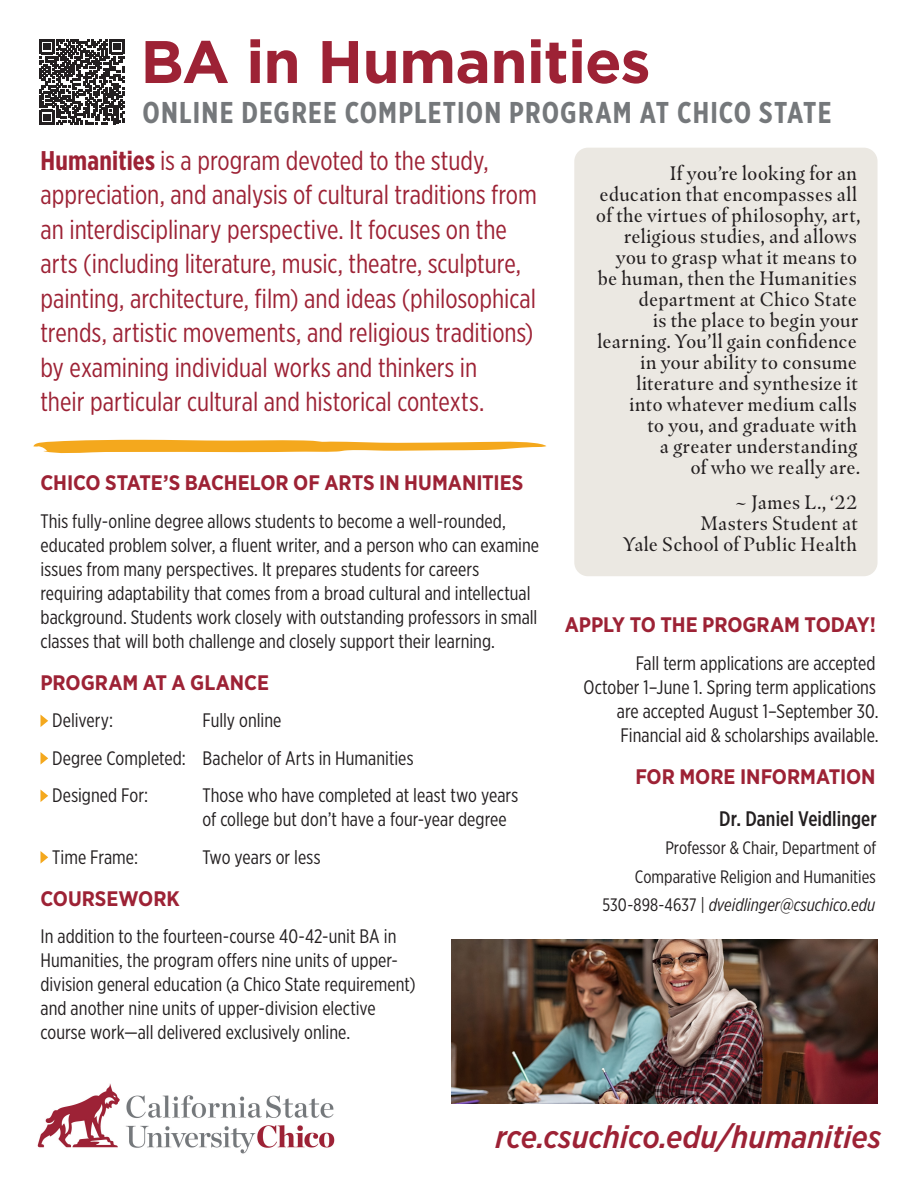
<style>
.page{position:relative;width:918px;height:1188px;background:#fff}
.page>*{position:absolute;margin:0;border:0;box-sizing:border-box;transform-origin:0 0}
.t1{font:700 60px "Gotham";letter-spacing:-.015em;color:#9d2235}
.t2{font:italic 500 31.5px "Gotham Narrow";color:#9d2235}
.t3{font:700 30px "Gotham X Narrow";letter-spacing:.04em;color:#75787b}
.t4{font:27px/34.5px "Gotham X Narrow";color:#9d2235}
.t5{font:700 21px "Gotham Narrow";letter-spacing:-.005em;color:#9d2235}
.t6{font:500 21px "Gotham X Narrow";letter-spacing:.005em;color:#231f20}
.t7{font:19.5px/24px "Gotham X Narrow";color:#231f20}
.t8{font:19.5px/21px "Masqualero";letter-spacing:.01em;color:#231f20;text-align:right}
.t9{font:18px/28.5px "Gotham X Narrow";color:#231f20;text-align:right}
.t10{font:italic 18px "Gotham X Narrow";color:#231f20}
.s1{font-weight:700}
.s2{font-style:normal}
</style>
<div class="page">
<svg style="left:40px;top:715px;width:8px;height:12px"></svg>
<svg style="left:40px;top:752px;width:8px;height:13px"></svg>
<svg style="left:40px;top:790px;width:8px;height:12px"></svg>
<svg style="left:40px;top:851px;width:8px;height:13px"></svg>
<div style="left:574px;top:148px;width:304px;height:428px;background:#ebe8e2;border-radius:14px"></div>
<img style="left:37px;top:1083px;width:298px;height:71px">
<img style="left:451px;top:940px;width:426px;height:164px">
<svg style="left:33px;top:440px;width:513px;height:14px"></svg>
<svg style="left:40px;top:40px;width:84px;height:84px"></svg>
<p class="t1" style="left:141px;top:22px;width:512px">BA in Humanities</p>
<p class="t3" style="left:142px;top:94px;width:690px">ONLINE DEGREE COMPLETION PROGRAM AT CHICO STATE</p>
<p class="t4" style="left:40px;top:143px;width:498px"><span class="s1">Humanities</span> is a program devoted to the study, appreciation, and analysis of cultural traditions from an interdisciplinary perspective. It focuses on the arts (including literature, music, theatre, sculpture, painting, architecture, film) and ideas (philosophical trends, artistic movements, and religious traditions) by examining individual works and thinkers in<br>their particular cultural and historical contexts.</p>
<p class="t5" style="left:40px;top:469px;width:484px">CHICO STATE’S BACHELOR OF ARTS IN HUMANITIES</p>
<p class="t7" style="left:40px;top:508px;width:500px">This fully-online degree allows students to become a well-rounded, educated problem solver, a fluent writer, and a person who can examine issues from many perspectives. It prepares students for careers requiring adaptability that comes from a broad cultural and intellectual background. Students work closely with outstanding professors in small classes that will both challenge and closely support their learning.</p>
<p class="t5" style="left:40px;top:669px;width:230px">PROGRAM AT A GLANCE</p>
<p class="t7" style="left:52px;top:708px;width:62px">Delivery:</p>
<p class="t7" style="left:202px;top:708px;width:80px">Fully online</p>
<p class="t7" style="left:52px;top:745px;width:363px">Degree Completed: Bachelor of Arts in Humanities</p>
<p class="t7" style="left:52px;top:783px;width:98px">Designed For:</p>
<p class="t7" style="left:202px;top:783px;width:317px">Those who have completed at least two years of college but don’t have a four-year degree</p>
<p class="t7" style="left:52px;top:844px;width:87px">Time Frame:</p>
<p class="t7" style="left:202px;top:844px;width:120px">Two years or less</p>
<p class="t5" style="left:40px;top:885px;width:141px">COURSEWORK</p>
<p class="t7" style="left:40px;top:924px;width:377px">In addition to the fourteen-course 40-42-unit BA in Humanities, the program offers nine units of upper&shy;division general education (a Chico State requirement) and another nine units of upper-division elective course work—all delivered exclusively online.</p>
<p class="t8" style="left:596px;top:163px;width:266px">If you’re looking for an education that encompasses all of the virtues of philosophy, art, religious studies, and allows you to grasp what it means to be human, then the Humanities department at Chico State<br>is the place to begin your learning. You’ll gain confidence in your ability to consume literature and synthesize it<br>into whatever medium calls<br>to you, and graduate with<br>a greater understanding<br>of who we really are.</p>
<p class="t8" style="left:623px;top:492px;width:236px">~ James L., ‘22<br>Masters Student at<br>Yale School of Public Health</p>
<p class="t5" style="left:565px;top:611px;width:313px">APPLY TO THE PROGRAM TODAY!</p>
<p class="t7" style="left:584px;top:651px;width:297px;text-align:right">Fall term applications are accepted October 1–June 1. Spring term applications are accepted August 1–September 30.<br>Financial aid &amp; scholarships available.</p>
<p class="t5" style="left:635px;top:763px;width:242px">FOR MORE INFORMATION</p>
<p class="t6" style="left:719px;top:806px;width:159px">Dr. Daniel Veidlinger</p>
<p class="t9" style="left:635px;top:833px;width:243px">Professor &amp; Chair, Department of<br>Comparative Religion and Humanities</p>
<p class="t10" style="left:603px;top:894px;width:274px"><span class="s2">530-898-4637 |</span> dveidlinger@csuchico.edu</p>
<p class="t2" style="left:495px;top:1117px;width:387px">rce.csuchico.edu/humanities</p>
</div>
